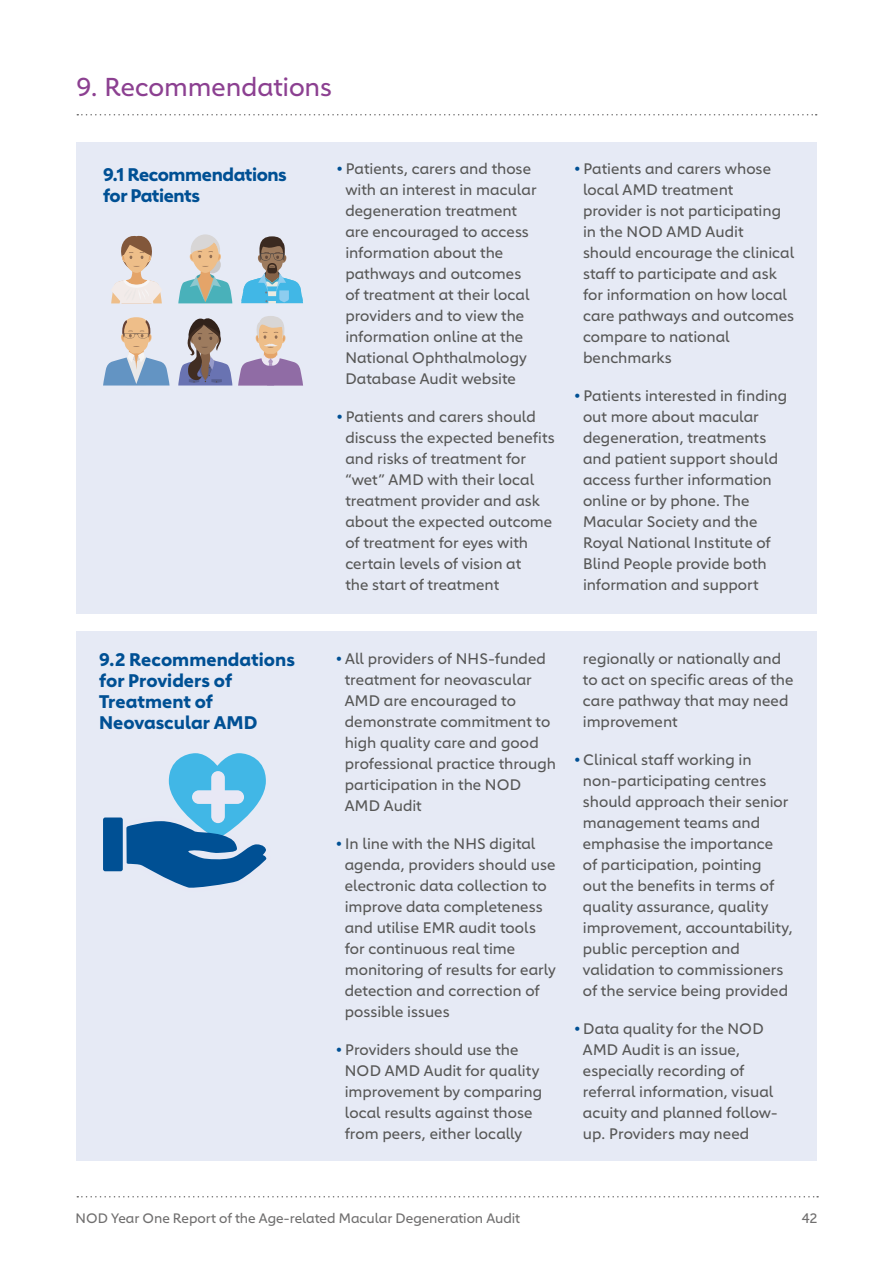
<style>
.page{position:relative;width:893px;height:1263px;background:#fff}
.page>*{position:absolute;margin:0;border:0;box-sizing:border-box;transform-origin:0 0}
.t1{font:25.5px "Carnero";letter-spacing:-.005em;color:#8c4091}
.t2{font:700 18px/21px "Carnero";letter-spacing:-.005em;color:#005094}
.t3{font:700 18px/21px "Carnero";letter-spacing:-.025em;color:#005094}
.t4{font:15px/21px "Carnero";color:#575756}
.t5{font:13.5px "Carnero";letter-spacing:-.005em;color:#706f6f}
.s1{font-weight:700;color:#005094}
</style>
<div class="page">
<div style="left:77px;top:631px;width:740px;height:530px;background:#e6eaf5"></div>
<div style="left:103px;top:817px;width:20px;height:54px;background:#005094;border-radius:2px"></div>
<svg style="left:122px;top:753px;width:145px;height:135px"></svg>
<div style="left:76px;top:142px;width:741px;height:471px;background:#e6eaf5"></div>
<svg style="left:191px;top:234px;width:29px;height:32px"></svg>
<svg style="left:178px;top:236px;width:54px;height:67px"></svg>
<svg style="left:111px;top:235px;width:51px;height:68px"></svg>
<svg style="left:241px;top:236px;width:62px;height:67px"></svg>
<svg style="left:178px;top:318px;width:54px;height:67px"></svg>
<svg style="left:103px;top:317px;width:67px;height:68px"></svg>
<svg style="left:238px;top:316px;width:65px;height:70px"></svg>
<svg style="left:77px;top:114px;width:740px;height:1px"></svg>
<svg style="left:77px;top:1196px;width:741px;height:1px"></svg>
<h1 class="t1" style="left:77px;top:71px;width:257px">9. Recommendations</h1>
<p class="t3" style="left:103px;top:164px;width:185px">9.1 Recommendations for Patients</p>
<p class="t2" style="left:99px;top:649px;width:197px">9.2 Recommendations for Providers of<br>Treatment of<br>Neovascular AMD</p>
<p class="t4" style="left:345px;top:158px;width:193px;text-indent:-9px"><span class="s1">•</span> Patients, carers and those with an interest in macular degeneration treatment are encouraged to access information about the pathways and outcomes of treatment at their local providers and to view the information online at the<br>National Ophthalmology<br>Database Audit website</p>
<p class="t4" style="left:345px;top:406px;width:211px;text-indent:-9px"><span class="s1">•</span> Patients and carers should discuss the expected benefits and risks of treatment for “wet” AMD with their local treatment provider and ask about the expected outcome of treatment for eyes with certain levels of vision at<br>the start of treatment</p>
<p class="t4" style="left:583px;top:158px;width:213px;text-indent:-9px"><span class="s1">•</span> Patients and carers whose local AMD treatment provider is not participating in the NOD AMD Audit should encourage the clinical staff to participate and ask for information on how local care pathways and outcomes compare to national benchmarks</p>
<p class="t4" style="left:583px;top:385px;width:206px;text-indent:-9px"><span class="s1">•</span> Patients interested in finding out more about macular degeneration, treatments and patient support should access further information online or by phone. The<br>Macular Society and the<br>Royal National Institute of<br>Blind People provide both information and support</p>
<p class="t4" style="left:345px;top:648px;width:213px;text-indent:-9px"><span class="s1">•</span> All providers of NHS-funded treatment for neovascular<br>AMD are encouraged to demonstrate commitment to high quality care and good professional practice through participation in the NOD<br>AMD Audit</p>
<p class="t4" style="left:345px;top:833px;width:212px;text-indent:-9px"><span class="s1">•</span> In line with the NHS digital agenda, providers should use electronic data collection to improve data completeness and utilise EMR audit tools for continuous real time monitoring of results for early detection and correction of possible issues</p>
<p class="t4" style="left:345px;top:1039px;width:199px;text-indent:-9px"><span class="s1">•</span> Providers should use the<br>NOD AMD Audit for quality improvement by comparing local results against those from peers, either locally</p>
<p class="t4" style="left:583px;top:648px;width:212px">regionally or nationally and to act on specific areas of the care pathway that may need improvement</p>
<p class="t4" style="left:583px;top:749px;width:211px;text-indent:-9px"><span class="s1">•</span> Clinical staff working in non-participating centres should approach their senior management teams and emphasise the importance<br>of participation, pointing<br>out the benefits in terms of quality assurance, quality improvement, accountability, public perception and validation to commissioners of the service being provided</p>
<p class="t4" style="left:583px;top:1018px;width:196px;text-indent:-9px"><span class="s1">•</span> Data quality for the NOD<br>AMD Audit is an issue, especially recording of referral information, visual acuity and planned follow&shy;up. Providers may need</p>
<p class="t5" style="left:75px;top:1210px;width:446px">NOD Year One Report of the Age-related Macular Degeneration Audit</p>
<p class="t5" style="left:802px;top:1210px;width:17px">42</p>
</div>
